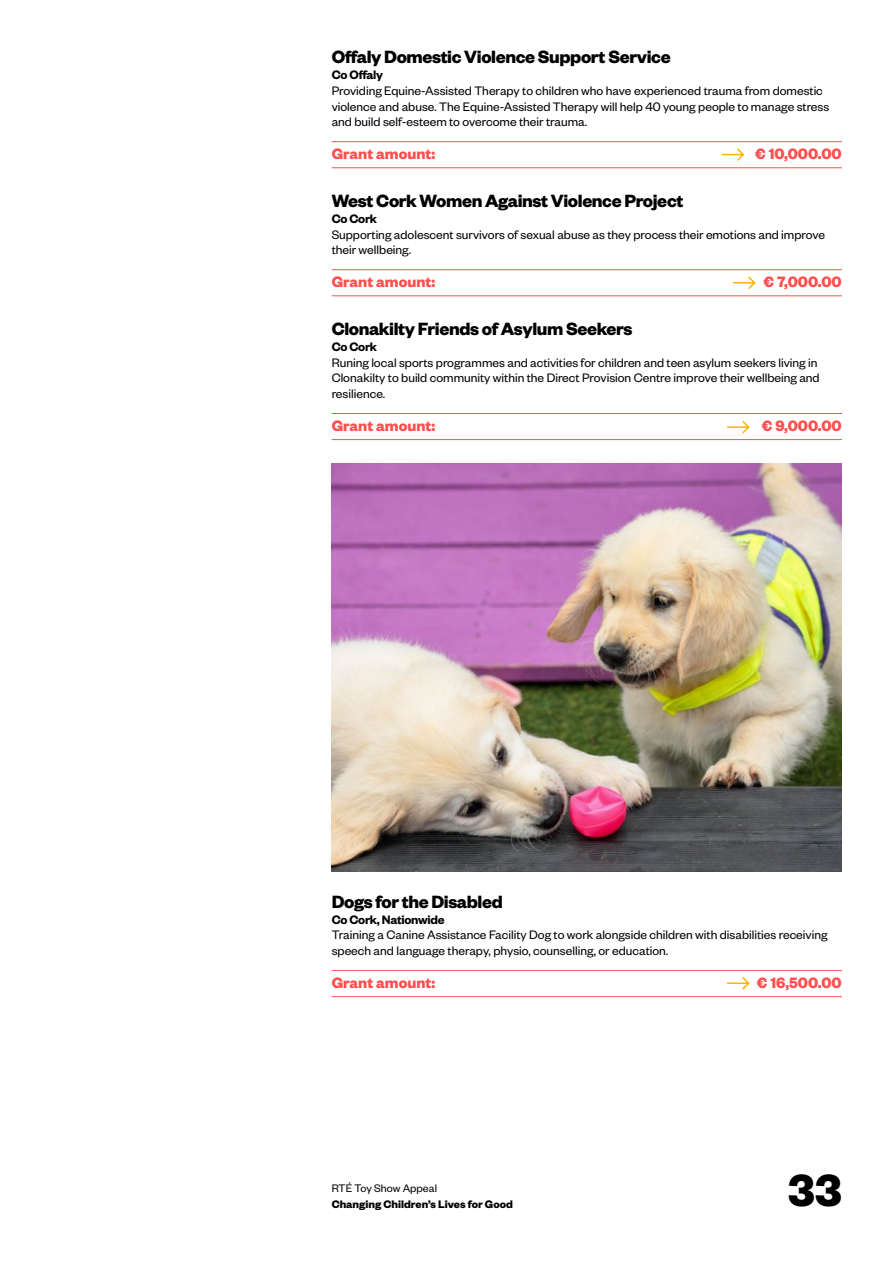
<style>
.page{position:relative;width:893px;height:1263px;background:#fff}
.page>*{position:absolute;margin:0;border:0;box-sizing:border-box;transform-origin:0 0}
.t1{font:700 49.5px "Founders Grotesk";color:#000}
.t2{font:700 19.5px "Founders Grotesk";letter-spacing:-.02em;color:#000}
.t3{font:700 16.5px "Founders Grotesk";color:#ff4f4f}
.t4{font:13.5px/15.8px "Founders Grotesk";color:#000}
.t5{font:600 13.5px "Founders Grotesk";letter-spacing:-.02em;color:#000}
.t6{font:700 12px "Founders Grotesk";color:#000}
.t7{font:12px "Founders Grotesk";color:#000}
</style>
<div class="page">
<svg style="left:727px;top:977px;width:23px;height:13px"></svg>
<svg style="left:727px;top:421px;width:23px;height:13px"></svg>
<svg style="left:733px;top:276px;width:23px;height:13px"></svg>
<svg style="left:721px;top:148px;width:24px;height:13px"></svg>
<hr style="left:332px;top:141px;width:510px;height:1px;background:#ff4f4f">
<hr style="left:332px;top:168px;width:510px;height:1px;background:#ff4f4f">
<hr style="left:332px;top:269px;width:510px;height:1px;background:#ff4f4f">
<hr style="left:332px;top:296px;width:510px;height:1px;background:#ff4f4f">
<hr style="left:332px;top:413px;width:510px;height:1px;background:#ff4f4f">
<hr style="left:332px;top:439px;width:510px;height:1px;background:#ff4f4f">
<hr style="left:332px;top:970px;width:510px;height:1px;background:#ff4f4f">
<hr style="left:332px;top:996px;width:510px;height:1px;background:#ff4f4f">
<img style="left:332px;top:463px;width:510px;height:408px">
<h2 class="t2" style="left:332px;top:45px;width:340px">Offaly Domestic Violence Support Service</h2>
<p class="t5" style="left:332px;top:66px;width:53px">Co Offaly</p>
<p class="t4" style="left:332px;top:82px;width:499px">Providing Equine-Assisted Therapy to children who have experienced trauma from domestic violence and abuse. The Equine-Assisted Therapy will help 40 young people to manage stress and build self-esteem to overcome their trauma.</p>
<p class="t3" style="left:332px;top:143px;width:105px">Grant amount:</p>
<p class="t3" style="left:755px;top:143px;width:88px">€ 10,000.00</p>
<h2 class="t2" style="left:332px;top:188px;width:353px">West Cork Women Against Violence Project</h2>
<p class="t5" style="left:332px;top:210px;width:47px">Co Cork</p>
<p class="t4" style="left:332px;top:226px;width:495px">Supporting adolescent survivors of sexual abuse as they process their emotions and improve their wellbeing.</p>
<p class="t3" style="left:332px;top:271px;width:105px">Grant amount:</p>
<p class="t3" style="left:764px;top:271px;width:80px">€ 7,000.00</p>
<h2 class="t2" style="left:332px;top:316px;width:302px">Clonakilty Friends of Asylum Seekers</h2>
<p class="t5" style="left:332px;top:338px;width:47px">Co Cork</p>
<p class="t4" style="left:332px;top:354px;width:489px">Runing local sports programmes and activities for children and teen asylum seekers living in<br>Clonakilty to build community within the Direct Provision Centre improve their wellbeing and resilience.</p>
<p class="t3" style="left:332px;top:415px;width:105px">Grant amount:</p>
<p class="t3" style="left:762px;top:415px;width:81px">€ 9,000.00</p>
<h2 class="t2" style="left:332px;top:889px;width:173px">Dogs for the Disabled</h2>
<p class="t5" style="left:332px;top:911px;width:114px">Co Cork, Nationwide</p>
<p class="t4" style="left:332px;top:926px;width:497px">Training a Canine Assistance Facility Dog to work alongside children with disabilities receiving speech and language therapy, physio, counselling, or education.</p>
<p class="t3" style="left:332px;top:972px;width:105px">Grant amount:</p>
<p class="t3" style="left:757px;top:972px;width:86px">€ 16,500.00</p>
<p class="t7" style="left:332px;top:1181px;width:107px">RTÉ Toy Show Appeal</p>
<p class="t6" style="left:332px;top:1196px;width:183px">Changing Children’s Lives for Good</p>
<h1 class="t1" style="left:788px;top:1159px;width:55px">33</h1>
</div>
